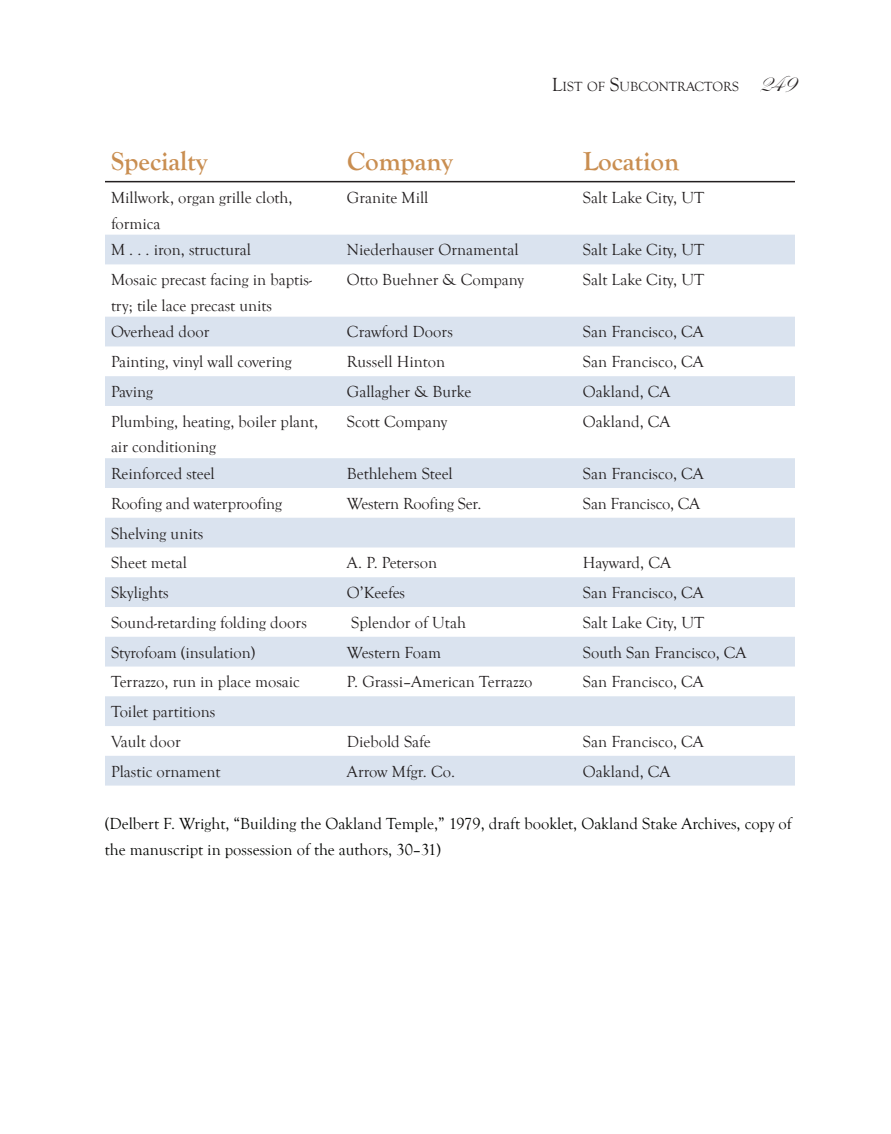
<style>
.page{position:relative;width:891px;height:1134px;background:#fff}
.page>*{position:absolute;margin:0;border:0;box-sizing:border-box;transform-origin:0 0}
.t1{font:700 27px "Goudy Old Style T";color:#c98e51}
.t2{font:25.5px "Edwardian Script ITC";color:#231f20}
.t3{font:16.5px/25.5px "Goudy Old Style T";color:#231f20}
.t4{font:16.5px/25.5px "Goudy Old Style T";color:#040503}
.t5{font:13.65px "Goudy Old Style T";color:#231f20}
.s1{font-size:19.5px}
.s2{font-family:"Goudy Old Style T";font-size:13.65px}
</style>
<div class="page">
<svg style="left:105px;top:235px;width:690px;height:551px"></svg>
<hr style="left:105px;top:181px;width:236px;height:1px;background:#231f20">
<hr style="left:341px;top:181px;width:236px;height:1px;background:#231f20">
<hr style="left:577px;top:181px;width:218px;height:1px;background:#231f20">
<p class="t5" style="left:552px;top:79px;width:89px"><span class="s1">L</span>IST OF <span class="s1">S</span>UBCO</p>
<p class="t5" style="left:659px;top:79px;width:46px">NTRACTO</p>
<h2 class="t2" style="left:723px;top:70px;width:73px"><span class="s2">RS</span> 249</h2>
<h1 class="t1" style="left:111px;top:146px;width:98px">Specialty</h1>
<h1 class="t1" style="left:347px;top:146px;width:107px">Company</h1>
<h1 class="t1" style="left:583px;top:146px;width:98px">Location</h1>
<p class="t3" style="left:111px;top:185px;width:183px">Millwork, organ grille cloth, formica</p>
<p class="t3" style="left:347px;top:185px;width:83px">Granite Mill</p>
<p class="t3" style="left:583px;top:185px;width:123px">Salt Lake City, UT</p>
<p class="t3" style="left:111px;top:238px;width:142px">M . . . iron, structural</p>
<p class="t3" style="left:347px;top:238px;width:173px">Niederhauser Ornamental</p>
<p class="t3" style="left:583px;top:238px;width:123px">Salt Lake City, UT</p>
<p class="t3" style="left:111px;top:267px;width:203px">Mosaic precast facing in baptis&shy;try; tile lace precast units</p>
<p class="t3" style="left:347px;top:267px;width:178px">Otto Buehner &amp; Company</p>
<p class="t3" style="left:583px;top:267px;width:123px">Salt Lake City, UT</p>
<p class="t3" style="left:111px;top:320px;width:100px">Overhead door</p>
<p class="t3" style="left:347px;top:320px;width:107px">Crawford Doors</p>
<p class="t3" style="left:583px;top:320px;width:122px">San Francisco, CA</p>
<p class="t3" style="left:111px;top:349px;width:182px">Painting, vinyl wall covering</p>
<p class="t3" style="left:347px;top:349px;width:100px">Russell Hinton</p>
<p class="t3" style="left:583px;top:349px;width:122px">San Francisco, CA</p>
<p class="t3" style="left:111px;top:379px;width:44px">Paving</p>
<p class="t3" style="left:347px;top:379px;width:126px">Gallagher &amp; Burke</p>
<p class="t3" style="left:583px;top:379px;width:89px">Oakland, CA</p>
<p class="t3" style="left:111px;top:409px;width:209px">Plumbing, heating, boiler plant, air conditioning</p>
<p class="t3" style="left:347px;top:409px;width:102px">Scott Company</p>
<p class="t3" style="left:583px;top:409px;width:89px">Oakland, CA</p>
<p class="t3" style="left:111px;top:461px;width:105px">Reinforced steel</p>
<p class="t3" style="left:347px;top:461px;width:107px">Bethlehem Steel</p>
<p class="t3" style="left:583px;top:461px;width:122px">San Francisco, CA</p>
<p class="t3" style="left:111px;top:491px;width:173px">Roofing and waterproofing</p>
<p class="t3" style="left:347px;top:491px;width:136px">Western Roofing Ser.</p>
<p class="t3" style="left:583px;top:491px;width:119px">San Francisco, CA</p>
<p class="t3" style="left:111px;top:519px;width:94px;line-height:29.7px">Shelving units<br>Sheet metal</p>
<p class="t3" style="left:347px;top:550px;width:92px">A. P. Peterson</p>
<p class="t3" style="left:583px;top:550px;width:90px">Hayward, CA</p>
<p class="t3" style="left:111px;top:580px;width:59px">Skylights</p>
<p class="t3" style="left:347px;top:580px;width:60px">O’Keefes</p>
<p class="t3" style="left:583px;top:580px;width:122px">San Francisco, CA</p>
<p class="t3" style="left:111px;top:610px;width:197px">Sound-retarding folding doors</p>
<p class="t3" style="left:351px;top:610px;width:116px">Splendor of Utah</p>
<p class="t3" style="left:583px;top:610px;width:123px">Salt Lake City, UT</p>
<p class="t3" style="left:111px;top:640px;width:146px">Styrofoam (insulation)</p>
<p class="t3" style="left:347px;top:640px;width:96px">Western Foam</p>
<p class="t3" style="left:583px;top:640px;width:165px">South San Francisco, CA</p>
<p class="t3" style="left:111px;top:670px;width:190px">Terrazzo, run in place mosaic</p>
<p class="t3" style="left:347px;top:670px;width:187px">P. Grassi–American Terrazzo</p>
<p class="t3" style="left:583px;top:670px;width:122px">San Francisco, CA</p>
<p class="t3" style="left:111px;top:697px;width:106px;line-height:29.7px">Toilet partitions<br>Vault door</p>
<p class="t3" style="left:347px;top:729px;width:85px">Diebold Safe</p>
<p class="t3" style="left:583px;top:729px;width:122px">San Francisco, CA</p>
<p class="t3" style="left:111px;top:759px;width:111px">Plastic ornament</p>
<p class="t3" style="left:347px;top:759px;width:110px">Arrow Mfgr. Co.</p>
<p class="t3" style="left:583px;top:759px;width:89px">Oakland, CA</p>
<p class="t4" style="left:105px;top:811px;width:688px">(Delbert F. Wright, “Building the Oakland Temple,” 1979, draft booklet, Oakland Stake Archives, copy of the manuscript in possession of the authors, 30–31)</p>
</div>
